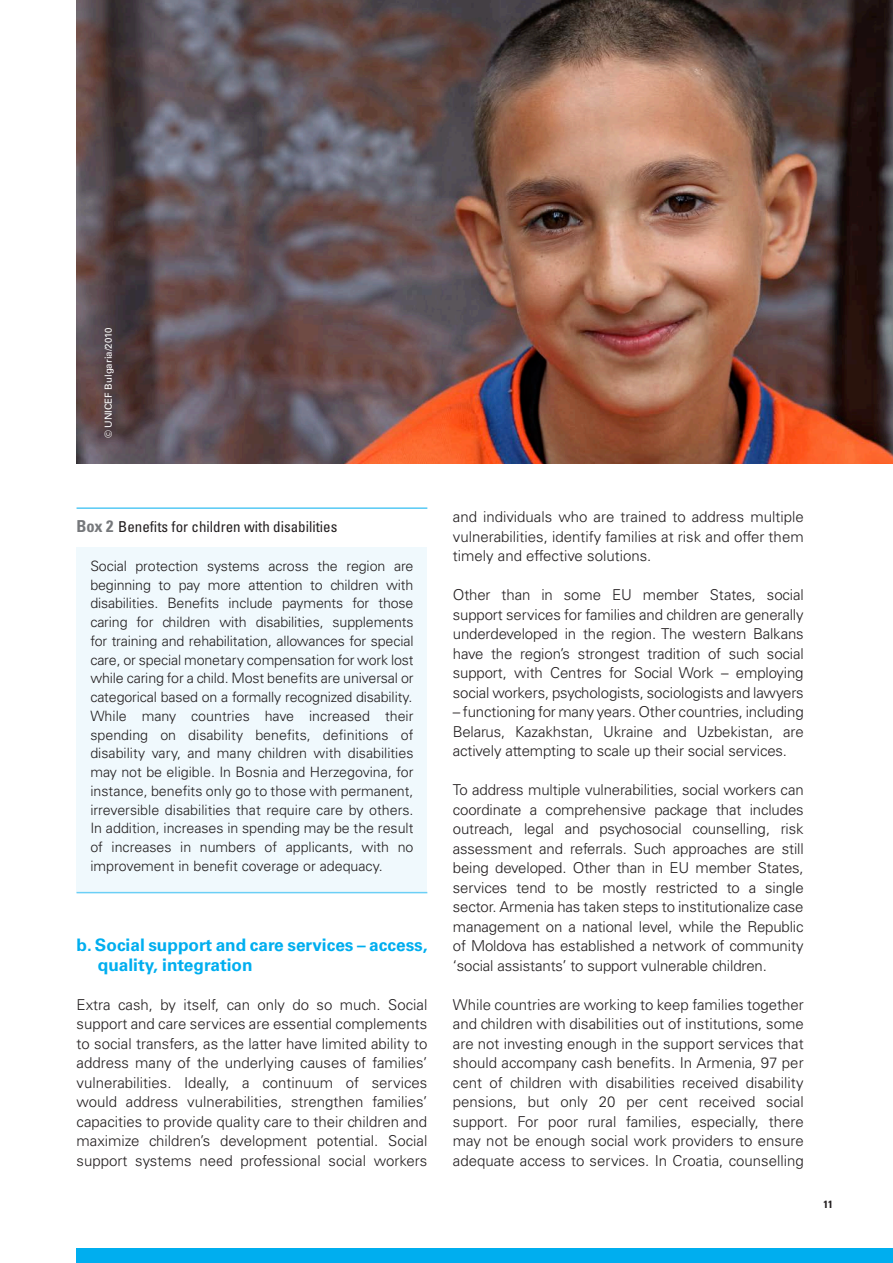
<style>
.page{position:relative;width:893px;height:1263px;background:#fff}
.page>*{position:absolute;margin:0;border:0;box-sizing:border-box;transform-origin:0 0}
.t1{font:700 17.25px/19.5px "Univers LT Std";color:#00aeef}
.t2{font:300 15px/19.5px "Univers LT Std";letter-spacing:-.01em;color:#231f20;text-align:justify}
.t3{font:condensed 15px "Univers LT Std";color:#231f20}
.t4{font:300 14.25px/18.8px "Univers LT Std";color:#231f20;text-align:justify}
.t5{font:700 condensed 10.5px "Univers";color:#231f20}
.t6{font:9.75px "Univers LT Std";color:#fff}
.s1{font-weight:700;font-size:16.5px;color:#76787b}
</style>
<div class="page">
<div style="left:77px;top:1248px;width:816px;height:15px;background:#00aeef"></div>
<div style="left:77px;top:547px;width:350px;height:346px;background:#f0f9fd"></div>
<hr style="left:77px;top:508px;width:350px;height:1px;background:#00aeef">
<hr style="left:77px;top:892px;width:350px;height:1px;background:#6bcff6">
<img style="left:77px;top:0;width:816px;height:464px">
<p class="t6" style="left:103px;top:438px;width:112px;rotate:-90deg">© UNICEF Bulgaria/2010</p>
<p class="t3" style="left:77px;top:517px;width:262px"><span class="s1">Box 2</span> Benefits for children with disabilities</p>
<p class="t4" style="left:90px;top:556px;width:325px">Social protection systems across the region are beginning to pay more attention to children with disabilities. Benefits include payments for those caring for children with disabilities, supplements for training and rehabilitation, allowances for special care, or special monetary compensation for work lost while caring for a child. Most benefits are universal or categorical based on a formally recognized disability.<br>While many countries have increased their spending on disability benefits, definitions of disability vary, and many children with disabilities may not be eligible. In Bosnia and Herzegovina, for instance, benefits only go to those with permanent, irreversible disabilities that require care by others.<br>In addition, increases in spending may be the result of increases in numbers of applicants, with no improvement in benefit coverage or adequacy.</p>
<p class="t1" style="left:98px;top:935px;width:331px;text-indent:-21px">b. Social support and care services – access, quality, integration</p>
<p class="t2" style="left:77px;top:994px;width:352px">Extra cash, by itself, can only do so much. Social support and care services are essential complements to social transfers, as the latter have limited ability to address many of the underlying causes of families’ vulnerabilities. Ideally, a continuum of services would address vulnerabilities, strengthen families’ capacities to provide quality care to their children and maximize children’s development potential. Social support systems need professional social workers</p>
<p class="t2" style="left:453px;top:507px;width:352px">and individuals who are trained to address multiple vulnerabilities, identify families at risk and offer them timely and effective solutions.</p>
<p class="t2" style="left:453px;top:585px;width:352px">Other than in some EU member States, social support services for families and children are generally underdeveloped in the region. The western Balkans have the region’s strongest tradition of such social support, with Centres for Social Work – employing social workers, psychologists, sociologists and lawyers</p>
<p class="t2" style="left:453px;top:702px;width:352px">– functioning for many years. Other countries, including Belarus, Kazakhstan, Ukraine and Uzbekistan, are actively attempting to scale up their social services.</p>
<p class="t2" style="left:453px;top:780px;width:352px">To address multiple vulnerabilities, social workers can coordinate a comprehensive package that includes outreach, legal and psychosocial counselling, risk assessment and referrals. Such approaches are still being developed. Other than in EU member States, services tend to be mostly restricted to a single sector. Armenia has taken steps to institutionalize case management on a national level, while the Republic of Moldova has established a network of community ‘social assistants’ to support vulnerable children.</p>
<p class="t2" style="left:453px;top:994px;width:352px">While countries are working to keep families together and children with disabilities out of institutions, some are not investing enough in the support services that should accompany cash benefits. In Armenia, 97 per cent of children with disabilities received disability pensions, but only 20 per cent received social support. For poor rural families, especially, there may not be enough social work providers to ensure adequate access to services. In Croatia, counselling</p>
<p class="t5" style="left:823px;top:1198px;width:11px">11</p>
</div>
